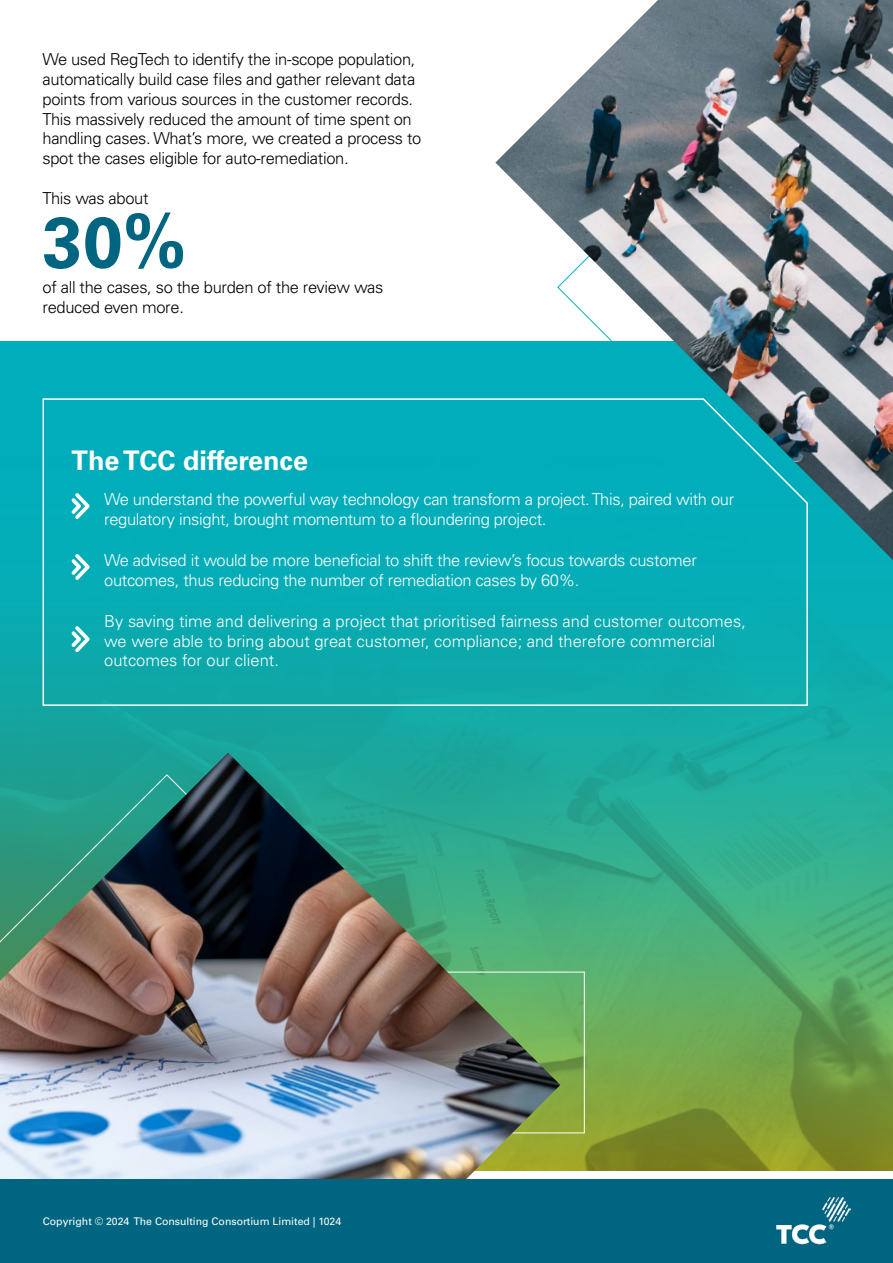
<style>
.page{position:relative;width:893px;height:1263px;background:#fff}
.page>*{position:absolute;margin:0;border:0;box-sizing:border-box;transform-origin:0 0}
.t1{font:700 72px "Univers LT Std";color:#006580}
.t2{font:700 27px "Univers LT Std";color:#fff}
.t3{font:300 16.5px/19.8px "Univers LT Std";letter-spacing:-.02em;color:#000}
.t4{font:300 16.5px/19.8px "Univers LT Std";letter-spacing:-.02em;color:#fff}
.t5{font:300 16.5px/19.8px "Univers LT Std";color:#fff}
.t6{font:10.5px "Univers LT Std";color:#fff}
</style>
<div class="page">
<img style="left:0;top:342px;width:893px;height:829px">
<img style="left:0;top:753px;width:560px;height:426px">
<img style="left:495px;top:0;width:398px;height:560px">
<svg style="left:42px;top:398px;width:767px;height:309px"></svg>
<div style="left:0;top:1179px;width:893px;height:84px;background:#006580"></div>
<img style="left:776px;top:1197px;width:74px;height:48px">
<p class="t3" style="left:43px;top:49px;width:380px">We used RegTech to identify the in-scope population, automatically build case files and gather relevant data points from various sources in the customer records.<br>This massively reduced the amount of time spent on handling cases. What’s more, we created a process to spot the cases eligible for auto-remediation.</p>
<p class="t3" style="left:43px;top:188px;width:107px">This was about</p>
<h1 class="t1" style="left:43px;top:200px;width:146px">30%</h1>
<p class="t3" style="left:43px;top:277px;width:342px">of all the cases, so the burden of the review was reduced even more.</p>
<h2 class="t2" style="left:72px;top:445px;width:238px">The TCC difference</h2>
<p class="t4" style="left:104px;top:489px;width:632px">We understand the powerful way technology can transform a project. This, paired with our regulatory insight, brought momentum to a floundering project.</p>
<p class="t4" style="left:104px;top:550px;width:594px">We advised it would be more beneficial to shift the review’s focus towards customer outcomes, thus reducing the number of remediation cases by 60%.</p>
<p class="t5" style="left:104px;top:611px;width:643px">By saving time and delivering a project that prioritised fairness and customer outcomes, we were able to bring about great customer, compliance; and therefore commercial outcomes for our client.</p>
<p class="t6" style="left:43px;top:1214px;width:300px">Copyright © 2024 The Consulting Consortium Limited | 1024</p>
</div>
